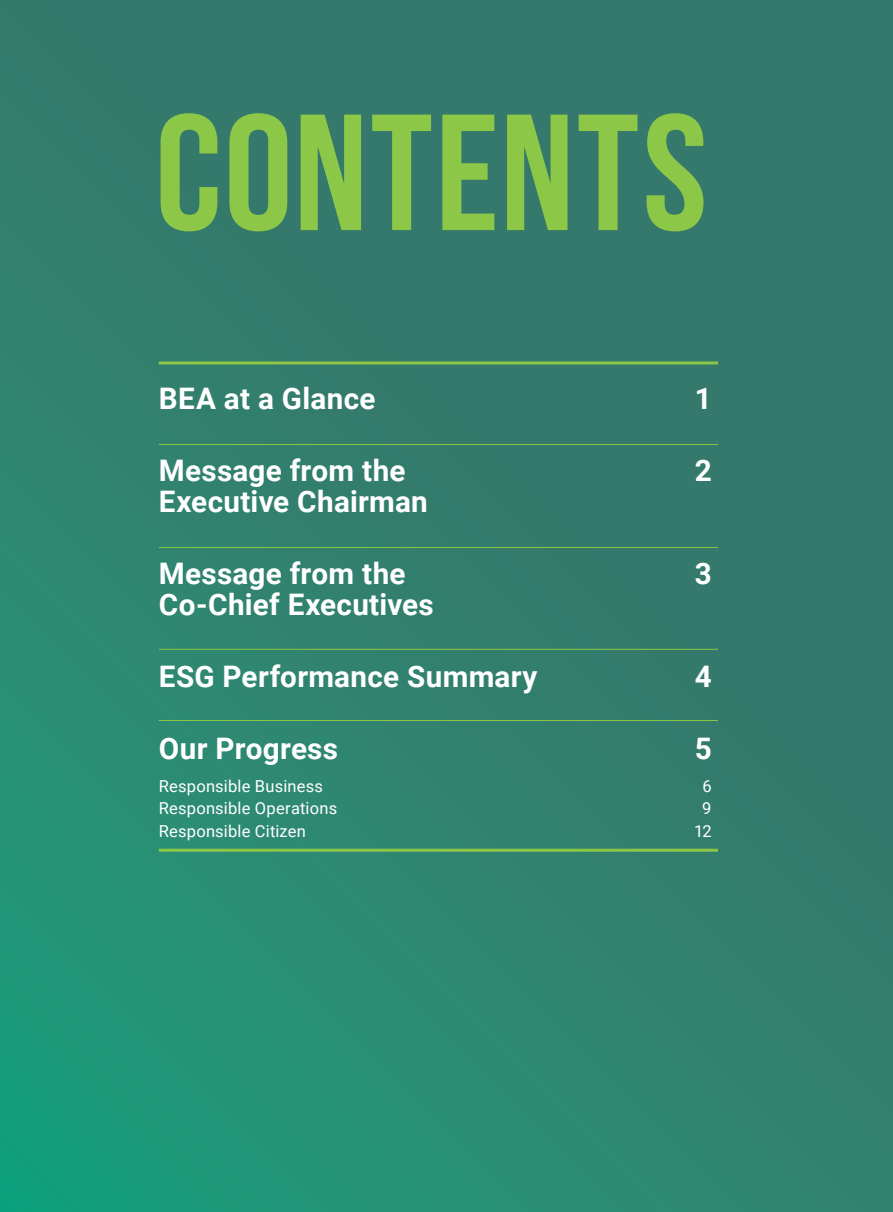
<style>
.page{position:relative;width:893px;height:1212px;background:#fff}
.page>*{position:absolute;margin:0;border:0;box-sizing:border-box;transform-origin:0 0}
.t1{font:700 165px "Bebas Neue";letter-spacing:.015em;color:#8cc747;scale:1.05 1}
.t2{font:700 29.7px "Roboto";letter-spacing:.01em;color:#fff}
.t3{font:16.5px "Roboto";letter-spacing:.01em;color:#fff}
</style>
<div class="page">
<div style="left:0;top:0;width:893px;height:1212px;background:linear-gradient(to bottom,#377569,#298e74)"></div>
<hr style="left:159px;top:361px;width:559px;height:3px;background:#8cc747">
<hr style="left:159px;top:444px;width:559px;height:1px;background:#8cc747">
<hr style="left:159px;top:547px;width:559px;height:1px;background:#8cc747">
<hr style="left:159px;top:649px;width:559px;height:1px;background:#8cc747">
<hr style="left:159px;top:849px;width:559px;height:3px;background:#8cc747">
<hr style="left:159px;top:720px;width:559px;height:1px;background:#8cc747">
<h1 class="t1" style="left:155px;top:83px;width:527px">CONTENTS</h1>
<p class="t2" style="left:159px;top:377px;width:218px">BEA at a Glance</p>
<p class="t2" style="left:695px;top:377px;width:19px">1</p>
<p class="t2" style="left:159px;top:449px;width:248px">Message from the</p>
<p class="t2" style="left:695px;top:449px;width:19px">2</p>
<p class="t2" style="left:159px;top:480px;width:270px">Executive Chairman</p>
<p class="t2" style="left:159px;top:552px;width:248px">Message from the</p>
<p class="t2" style="left:695px;top:552px;width:19px">3</p>
<p class="t2" style="left:159px;top:584px;width:276px">Co-Chief Executives</p>
<p class="t2" style="left:159px;top:656px;width:380px">ESG Performance Summary</p>
<p class="t2" style="left:695px;top:656px;width:19px">4</p>
<p class="t2" style="left:159px;top:728px;width:181px">Our Progress</p>
<p class="t2" style="left:695px;top:728px;width:19px">5</p>
<p class="t3" style="left:159px;top:774px;width:166px">Responsible Business</p>
<p class="t3" style="left:702px;top:774px;width:11px">6</p>
<p class="t3" style="left:159px;top:797px;width:180px">Responsible Operations</p>
<p class="t3" style="left:702px;top:797px;width:11px">9</p>
<p class="t3" style="left:159px;top:819px;width:148px">Responsible Citizen</p>
<p class="t3" style="left:694px;top:819px;width:19px">12</p>
</div>
